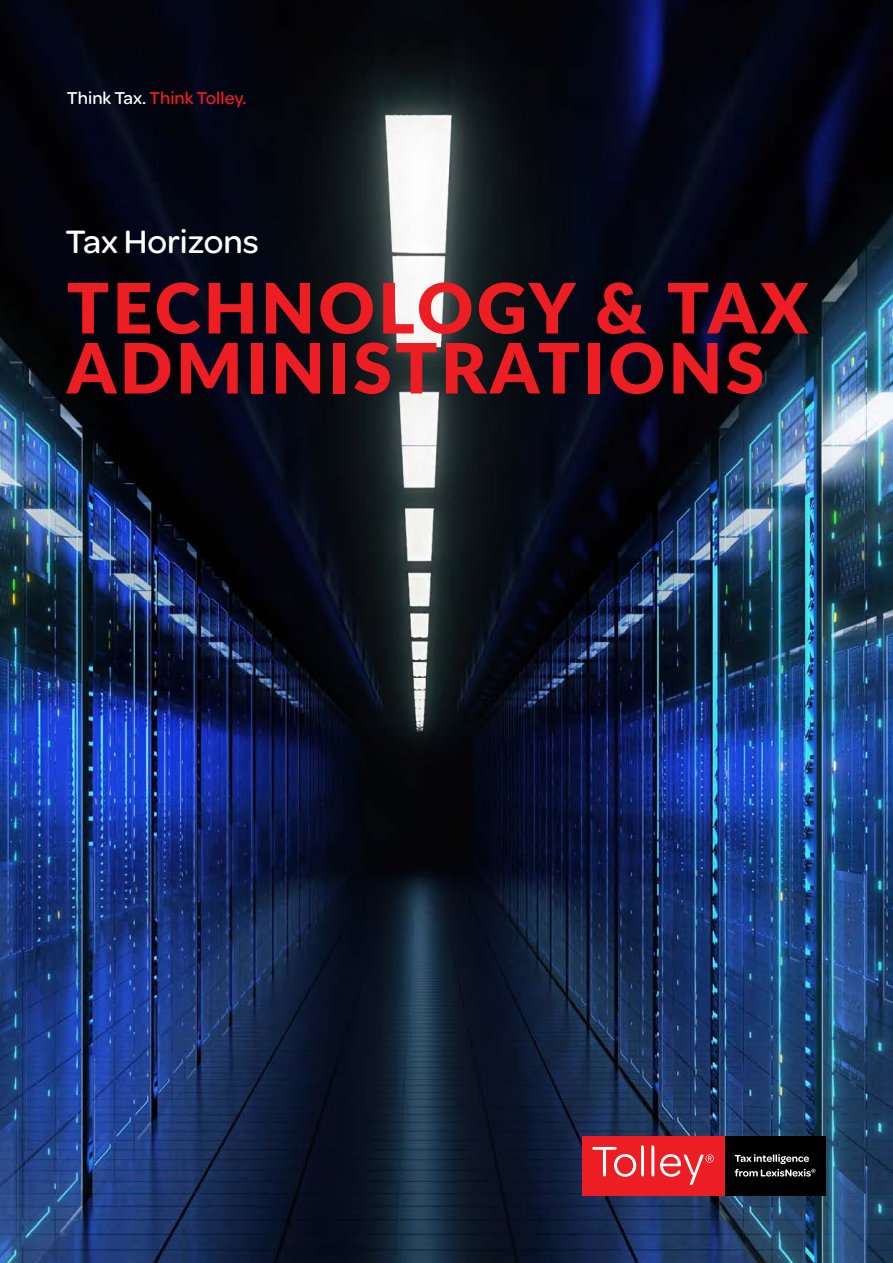
<style>
.page{position:relative;width:893px;height:1263px;background:#fff}
.page>*{position:absolute;margin:0;border:0;box-sizing:border-box;transform-origin:0 0}
.t1{font:900 69.3px/60px "Lato";letter-spacing:.05em;color:#ed1d24}
.t2{font:500 34.5px "Omnes";color:#fff}
.t3{font:500 18.3px "Omnes";color:#ed1d24}
.s1{color:#fff}
</style>
<div class="page">
<img style="left:0;top:0;width:893px;height:1263px">
<div style="left:724px;top:1136px;width:102px;height:60px;background:#000"></div>
<svg style="left:735px;top:1154px;width:80px;height:22px"></svg>
<div style="left:582px;top:1136px;width:142px;height:60px;background:#ed1d24"></div>
<svg style="left:592px;top:1145px;width:52px;height:32px"></svg>
<svg style="left:651px;top:1145px;width:3px;height:31px"></svg>
<svg style="left:660px;top:1154px;width:54px;height:31px"></svg>
<p class="t3" style="left:67px;top:85px;width:181px"><span class="s1">Think Tax.</span> Think Tolley.</p>
<p class="t2" style="left:65px;top:218px;width:195px">Tax Horizons</p>
<p class="t1" style="left:67px;top:275px;width:743px">TECHNOLOGY &amp; TAX<br>ADMINISTRATIONS</p>
</div>
